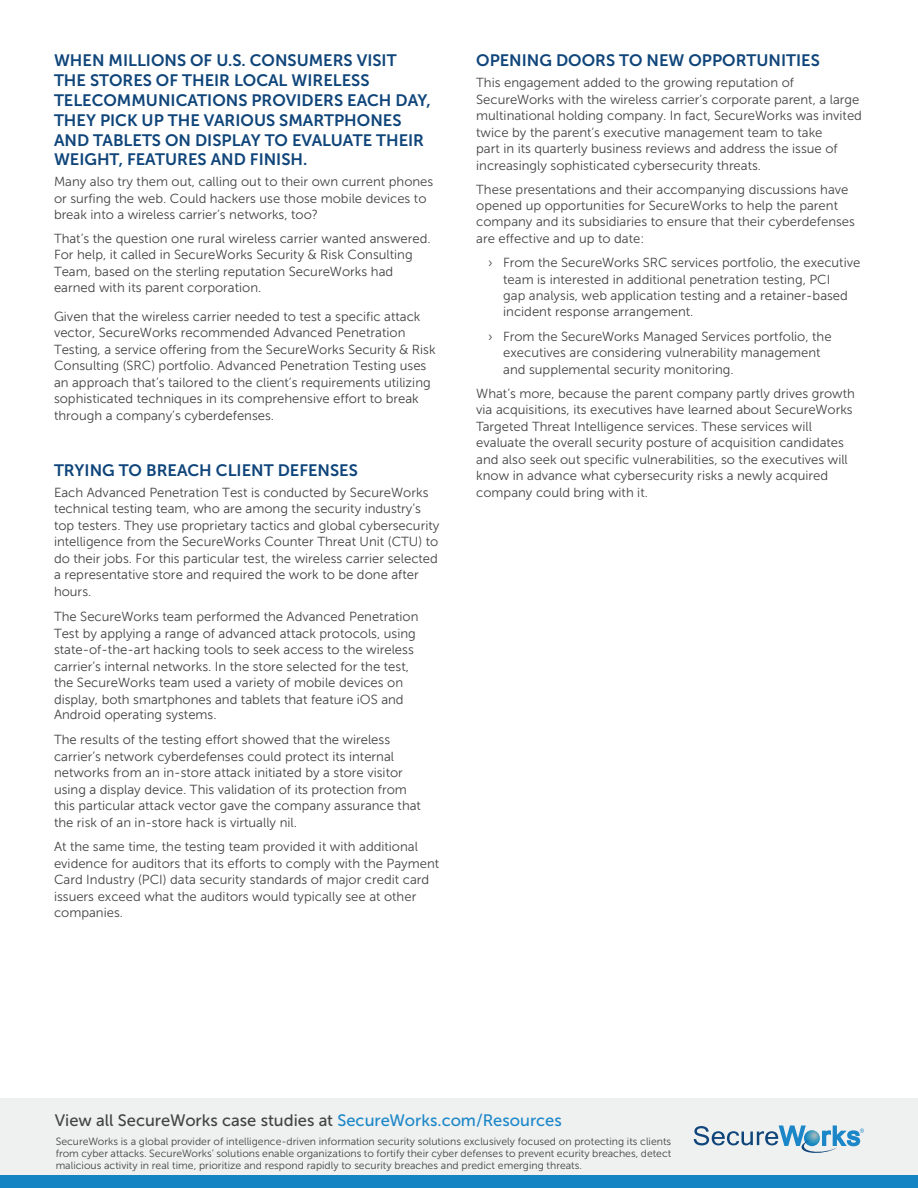
<style>
.page{position:relative;width:918px;height:1188px;background:#fff}
.page>*{position:absolute;margin:0;border:0;box-sizing:border-box;transform-origin:0 0}
.t1{font:16.5px/19.8px "Museo Sans For Dell 700";color:#0f457a}
.t2{font:16.5px "Museo Sans For Dell 500";color:#434343}
.t3{font:13.2px/16.5px "Museo Sans For Dell";color:#434343}
.t4{font:13.2px/16.5px "Museo Sans For Dell 300";color:#434343}
.t5{font:10.5px/12px "Museo Sans For Dell 300";color:#434343;text-align:justify}
.s1{font-family:"Museo Sans For Dell 300"}
.s2{font-family:"Museo Sans For Dell"}
.s3{color:#1c87c8}
</style>
<div class="page">
<div style="left:0;top:1099px;width:918px;height:89px;background:#eff0f0"></div>
<svg style="left:694px;top:1125px;width:170px;height:28px"></svg>
<div style="left:0;top:1175px;width:918px;height:13px;background:#1584c3"></div>
<p class="t1" style="left:54px;top:51px;width:378px">WHEN MILLIONS OF U.S. CONSUMERS VISIT THE STORES OF THEIR LOCAL WIRELESS TELECOMMUNICATIONS PROVIDERS EACH DAY, THEY PICK UP THE VARIOUS SMARTPHONES AND TABLETS ON DISPLAY TO EVALUATE THEIR WEIGHT, FEATURES AND FINISH.</p>
<p class="t4" style="left:54px;top:174px;width:381px">Many also try them out, calling out to their own current phones or surfing the web. Could hackers use those mobile devices to break into a wireless carrier’s networks, too?</p>
<p class="t3" style="left:54px;top:230px;width:378px"><span class="s1">Th</span>at’s the question one rural wireless carrier wanted answered.<br>For help, it called in SecureWorks Security &amp; Risk Consulting Team, based on the sterling reputation SecureWorks had earned with its parent corporation.</p>
<p class="t3" style="left:54px;top:308px;width:383px">Given that the wireless carrier needed to test a specific attack vector, SecureWorks recommended Advanced Penetration Testing, a service offering from the SecureWorks Security &amp; Risk Consulting (SRC) portfolio. Advanced Penetration Testing uses an approach that’s tailored to the client’s requirements utilizing sophisticated techniques in its comprehensive effort to break through a company’s cyberdefenses.</p>
<p class="t1" style="left:54px;top:461px;width:305px">TRYING TO BREACH CLIENT DEFENSES</p>
<p class="t3" style="left:54px;top:484px;width:387px">Each Advanced Penetration Test is conducted by SecureWorks technical testing team, who are among the security industry’s top testers. They use proprietary tactics and global cybersecurity intelligence from the SecureWorks Counter Threat Unit (CTU) to do their jobs. For this particular test, the wireless carrier selected a representative store and required the work to be done after hours.</p>
<p class="t3" style="left:54px;top:609px;width:366px">The SecureWorks team performed the Advanced Penetration Test by applying a range of advanced attack protocols, using state-of-the-art hacking tools to seek access to the wireless carrier’s internal networks. In the store selected for the test, the SecureWorks team used a variety of mobile devices on display, both smartphones and tablets that feature iOS and Android operating systems.</p>
<p class="t3" style="left:54px;top:731px;width:369px">The results of the testing effort showed that the wireless carrier’s network cyberdefenses could protect its internal networks from an in-store attack initiated by a store visitor using a display device. This validation of its protection from this particular attack vector gave the company assurance that the risk of an in-store hack is virtually nil.</p>
<p class="t4" style="left:54px;top:838px;width:387px">At the same time, the <span class="s2">testing team</span> provided it with additional evidence for auditors that its efforts to comply with the Payment Card Industry (PCI) data security standards of major credit card issuers exceed what the auditors would typically see at other companies.</p>
<p class="t1" style="left:476px;top:51px;width:345px">OPENING DOORS TO NEW OPPORTUNITIES</p>
<p class="t4" style="left:476px;top:75px;width:387px">This engagement added to the growing reputation of SecureWorks with the wireless carrier’s corporate parent, a large multinational holding company. In fact, SecureWorks was invited twice by the parent’s executive management team to take<br>part in its quarterly business reviews and address the issue of increasingly sophisticated cybersecurity threats.</p>
<p class="t4" style="left:476px;top:181px;width:380px">These presentations and their accompanying discussions have opened up opportunities for SecureWorks to help the parent company and its subsidiaries <span class="s2">to</span> ensure that their cyberdefenses are effective and up to date:</p>
<p class="t4" style="left:503px;top:255px;width:359px;text-indent:-15px">› From the SecureWorks SRC services portfolio, the executive team is interested in additional penetration testing, PCI<br>gap analysis<span class="s2">,</span> web application testing <span class="s2">and a retainer-based</span></p>
<p class="t3" style="left:503px;top:304px;width:192px">incident response arrangement.</p>
<p class="t4" style="left:503px;top:328px;width:330px;text-indent:-15px">› From the SecureWorks Managed Services portfolio, the executives are considering vulnerability management and supplemental security monitoring.</p>
<p class="t4" style="left:476px;top:385px;width:380px">What’s more, because the parent company partly drives growth via acquisitions, its executives have learned about SecureWorks Targeted Threat Intelligence services. These services will evaluate the overall security posture of acquisition candidates and also seek out specific vulnerabilities, so the executives will know in advance what cybersecurity risks a newly acquired company could bring with it.</p>
<p class="t2" style="left:55px;top:1112px;width:508px">View all SecureWorks case studies at <span class="s3">SecureWorks.com/Resources</span></p>
<p class="t5" style="left:56px;top:1135px;width:617px">SecureWorks is a global provider of intelligence-driven information security solutions exclusively focused on protecting its clients from cyber attacks. SecureWorks’ solutions enable organizations to fortify their cyber defenses to prevent ecurity breaches, detect malicious activity in real time, prioritize and respond rapidly to security breaches and predict emerging threats.</p>
</div>
